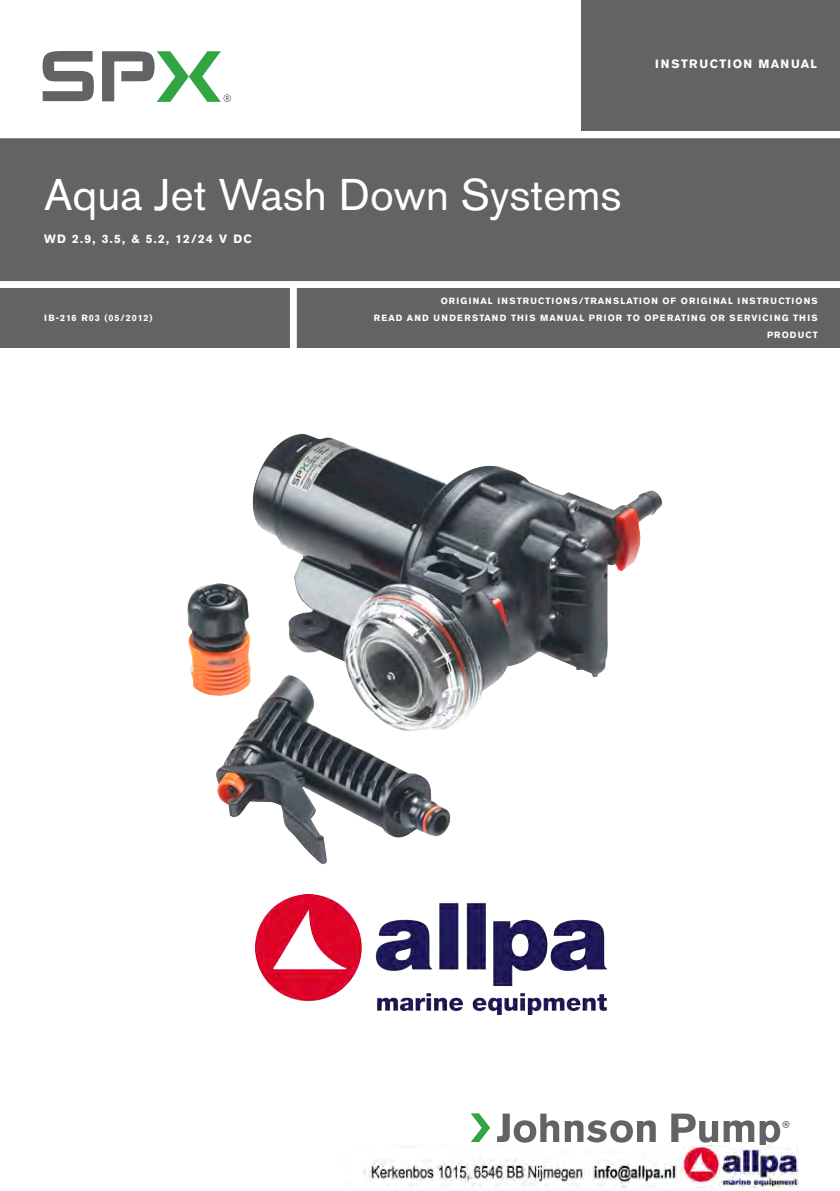
<style>
.page{position:relative;width:840px;height:1191px;background:#fff}
.page>*{position:absolute;margin:0;border:0;box-sizing:border-box;transform-origin:0 0}
.Front_Cover_MANUAL_N{font:44px "Akzidenz Grotesk Pro";color:#fff}
.Front_Cover_MANUAL_S{font:700 12px "Akzidenz Grotesk Pro";letter-spacing:.11em;color:#fff}
.Front_Cover_Corner_T{font:700 12px "Akzidenz Grotesk Pro";letter-spacing:.11em;color:#fff}
.Front_Cover_READ_AND{font:700 9px/16.8px "Akzidenz Grotesk Pro";letter-spacing:.11em;color:#fff;text-align:right}
.Front_Cover_FORM_NO{font:700 9px "Akzidenz Grotesk Pro";letter-spacing:.11em;color:#fff}
</style>
<div class="page">
<div style="left:182px;top:462px;width:495px;height:451px;background:#fff;opacity:.6"></div>
<img style="left:251px;top:434px;width:51px;height:102px">
<svg style="left:43px;top:51px;width:51px;height:50px"></svg>
<svg style="left:102px;top:51px;width:129px;height:51px"></svg>
<svg style="left:471px;top:1113px;width:18px;height:29px"></svg>
<svg style="left:497px;top:1113px;width:158px;height:29px"></svg>
<svg style="left:671px;top:1113px;width:46px;height:29px"></svg>
<svg style="left:723px;top:1120px;width:30px;height:22px"></svg>
<svg style="left:759px;top:1120px;width:30px;height:25px"></svg>
<div style="left:0;top:135px;width:839px;height:150px;background:#636366"></div>
<div style="left:0;top:284px;width:839px;height:63px;background:#636366"></div>
<div style="left:0;top:281px;width:839px;height:7px;background:#fff"></div>
<div style="left:290px;top:283px;width:7px;height:70px;background:#fff"></div>
<div style="left:581px;top:0;width:258px;height:131px;background:#636366"></div>
<div style="left:0;top:131px;width:839px;height:7px;background:#fff"></div>
<img style="left:256px;top:894px;width:349px;height:120px">
<img style="left:364px;top:1145px;width:433px;height:42px">
<p class="Front_Cover_Corner_T" style="left:655px;top:56px;width:163px">INSTRUCTION MANUAL</p>
<p class="Front_Cover_MANUAL_N" style="left:44px;top:166px;width:578px">Aqua Jet Wash Down Systems</p>
<p class="Front_Cover_MANUAL_S" style="left:44px;top:231px;width:209px">WD 2.9, 3.5, &amp; 5.2, 12/24 V DC</p>
<p class="Front_Cover_FORM_NO" style="left:44px;top:312px;width:110px">IB-216 R03 (05/2012)</p>
<p class="Front_Cover_READ_AND" style="left:373px;top:293px;width:445px">ORIGINAL INSTRUCTIONS/TRANSLATION OF ORIGINAL INSTRUCTIONS<br>READ AND UNDERSTAND THIS MANUAL PRIOR TO OPERATING OR SERVICING THIS<br>PRODUCT</p>
</div>
